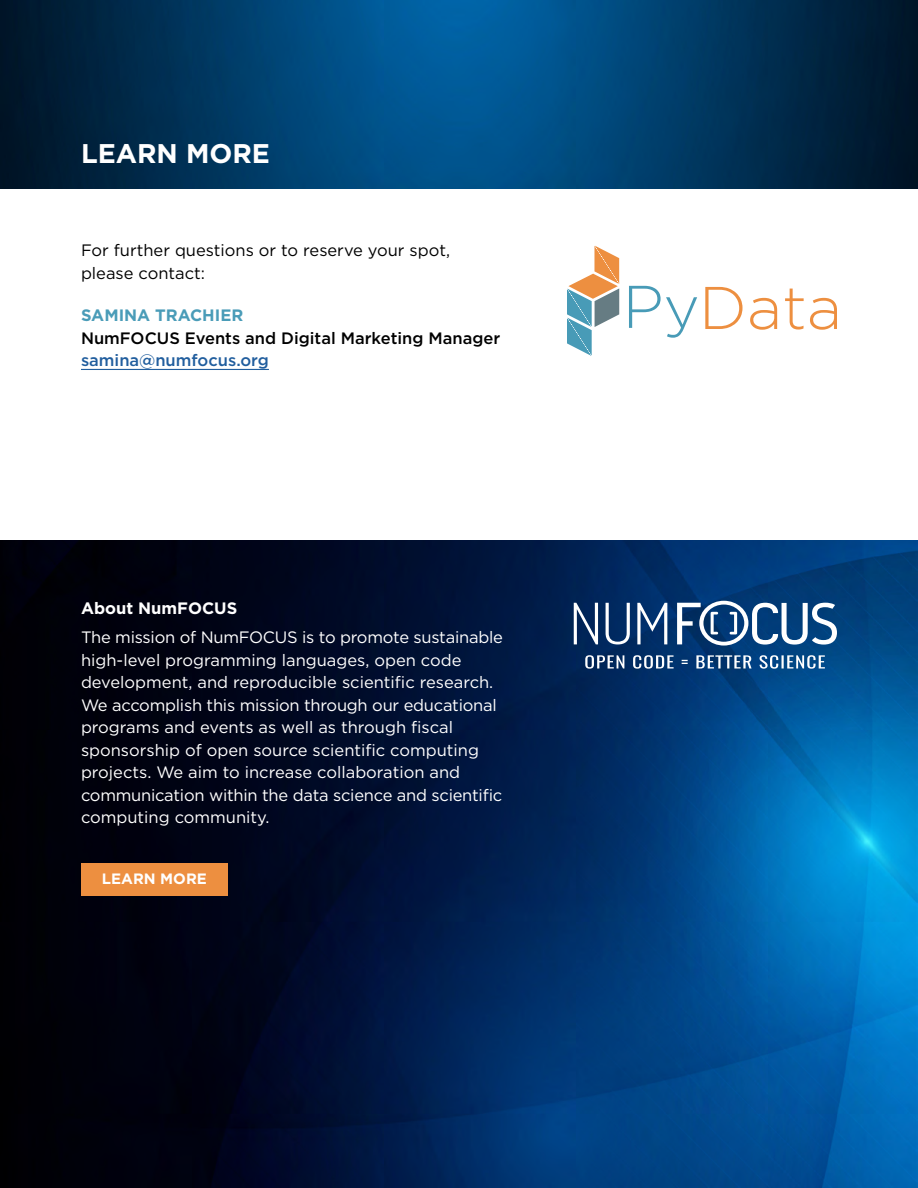
<style>
.page{position:relative;width:918px;height:1188px;background:#fff}
.page>*{position:absolute;margin:0;border:0;box-sizing:border-box;transform-origin:0 0}
.t1{font:700 27px "Gotham";color:#fff}
.t2{font:16.5px/22.5px "Gotham";color:#fff}
.t3{font:16.5px/22.5px "Gotham";color:#000}
.t4{font:500 16.5px "Gotham";color:#000}
.t5{font:500 16.5px "Gotham";color:#215e9e}
.t6{font:700 16.5px "Gotham";color:#4a9cb8}
.t7{font:700 16.5px "Gotham";color:#fff}
.t8{font:700 15px "Gotham";color:#fff}
</style>
<div class="page">
<img style="left:0;top:540px;width:918px;height:648px">
<img style="left:0;top:0;width:918px;height:189px">
<hr style="left:81px;top:369px;width:188px;height:1px;background:#215e9e">
<svg style="left:629px;top:286px;width:68px;height:52px"></svg>
<svg style="left:705px;top:287px;width:38px;height:42px"></svg>
<svg style="left:750px;top:298px;width:27px;height:32px"></svg>
<svg style="left:785px;top:289px;width:19px;height:41px"></svg>
<svg style="left:810px;top:298px;width:27px;height:32px"></svg>
<svg style="left:567px;top:245px;width:52px;height:111px"></svg>
<div style="left:81px;top:863px;width:147px;height:33px;background:#ed8f40"></div>
<svg style="left:606px;top:603px;width:24px;height:41px"></svg>
<svg style="left:677px;top:601px;width:160px;height:45px"></svg>
<svg style="left:637px;top:603px;width:30px;height:41px"></svg>
<svg style="left:574px;top:603px;width:24px;height:41px"></svg>
<svg style="left:585px;top:655px;width:39px;height:14px"></svg>
<svg style="left:633px;top:655px;width:41px;height:14px"></svg>
<svg style="left:682px;top:660px;width:6px;height:4px"></svg>
<svg style="left:696px;top:655px;width:56px;height:14px"></svg>
<svg style="left:760px;top:655px;width:65px;height:14px"></svg>
<h1 class="t1" style="left:81px;top:136px;width:191px">LEARN MORE</h1>
<p class="t3" style="left:81px;top:239px;width:371px">For further questions or to reserve your spot, please contact:</p>
<p class="t6" style="left:81px;top:305px;width:164px">SAMINA TRACHIER</p>
<p class="t4" style="left:81px;top:327px;width:421px">NumFOCUS Events and Digital Marketing Manager</p>
<p class="t5" style="left:81px;top:350px;width:189px">samina@numfocus.org</p>
<p class="t7" style="left:81px;top:597px;width:158px">About NumFOCUS</p>
<p class="t2" style="left:81px;top:626px;width:423px">The mission of NumFOCUS is to promote sustainable high-level programming languages, open code development, and reproducible scientific research.<br>We accomplish this mission through our educational programs and events as well as through fiscal sponsorship of open source scientific computing projects. We aim to increase collaboration and communication within the data science and scientific computing community.</p>
<p class="t8" style="left:102px;top:869px;width:107px">LEARN MORE</p>
</div>
